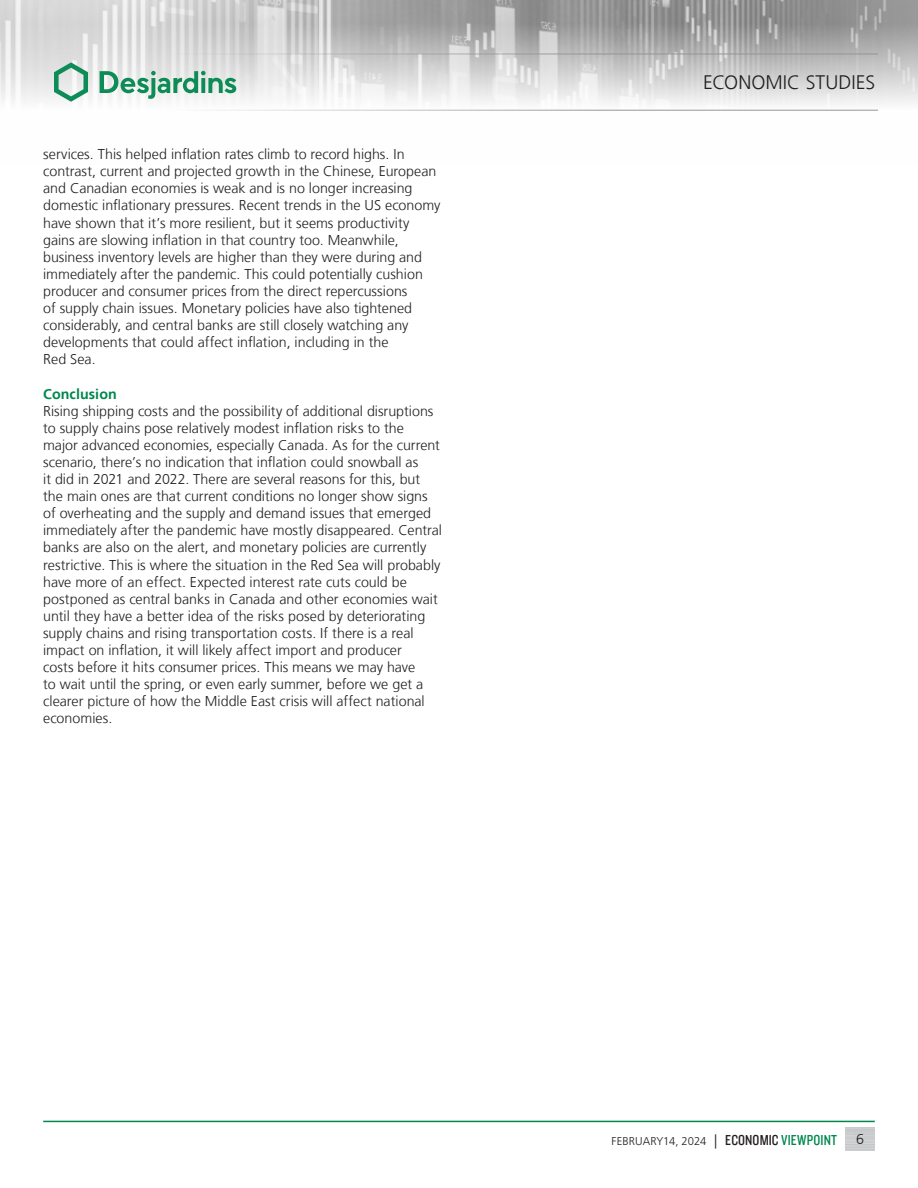
<style>
.page{position:relative;width:918px;height:1188px;background:#fff}
.page>*{position:absolute;margin:0;border:0;box-sizing:border-box;transform-origin:0 0}
.t1{font:300 19.5px "Frutiger LT";letter-spacing:.005em;color:#231f20}
.t2{font:300 14.25px/17.1px "Frutiger LT";color:#231f20}
.Texte_Titre{font:700 14.25px "Frutiger LT";letter-spacing:.005em;color:#00874e}
.t3{font:300 11.25px "Frutiger LT";letter-spacing:-.005em;color:#231f20}
.s1{font-size:14.25px}
.s2{font-family:"Knockout 29 Junior Ltweight";font-weight:400;font-size:15px}
.s3{font-family:"Knockout 29 Junior Ltweight";font-weight:400;font-size:15px;color:#00874e}
</style>
<div class="page">
<img style="left:0;top:0;width:918px;height:110px">
<hr style="left:0;top:54px;width:878px;height:1px;background:#939598">
<hr style="left:0;top:110px;width:878px;height:1px;background:#939598">
<svg style="left:54px;top:62px;width:34px;height:40px"></svg>
<svg style="left:100px;top:71px;width:136px;height:28px"></svg>
<hr style="left:43px;top:1121px;width:832px;height:1px;background:#00874e">
<p class="t2" style="left:43px;top:146px;width:399px">services. This helped inflation rates climb to record highs. In contrast, current and projected growth in the Chinese, European and Canadian economies is weak and is no longer increasing domestic inflationary pressures. Recent trends in the US economy have shown that it’s more resilient, but it seems productivity gains are slowing inflation in that country too. Meanwhile, business inventory levels are higher than they were during and immediately after the pandemic. This could potentially cushion producer and consumer prices from the direct repercussions<br>of supply chain issues. Monetary policies have also tightened considerably, and central banks are still closely watching any developments that could affect inflation, including in the<br>Red Sea.</p>
<p class="Texte_Titre" style="left:43px;top:385px;width:75px">Conclusion</p>
<p class="t2" style="left:43px;top:402px;width:400px">Rising shipping costs and the possibility of additional disruptions to supply chains pose relatively modest inflation risks to the major advanced economies, especially Canada. As for the current scenario, there’s no indication that inflation could snowball as<br>it did in 2021 and 2022. There are several reasons for this, but the main ones are that current conditions no longer show signs of overheating and the supply and demand issues that emerged immediately after the pandemic have mostly disappeared. Central banks are also on the alert, and monetary policies are currently restrictive. This is where the situation in the Red Sea will probably have more of an effect. Expected interest rate cuts could be postponed as central banks in Canada and other economies wait until they have a better idea of the risks posed by deteriorating supply chains and rising transportation costs. If there is a real impact on inflation, it will likely affect import and producer<br>costs before it hits consumer prices. This means we may have<br>to wait until the spring, or even early summer, before we get a clearer picture of how the Middle East crisis will affect national economies.</p>
<h1 class="t1" style="left:703px;top:72px;width:174px">ECONOMIC STUDIES</h1>
<p class="t3" style="left:612px;top:1135px;width:227px">FEBRUARY14, 2024 <span class="s1">|</span> <span class="s2">ECONOMIC</span> <span class="s3">VIEWPOINT</span></p>
<p class="t2" style="left:856px;top:1131px;width:9px">6</p>
</div>
